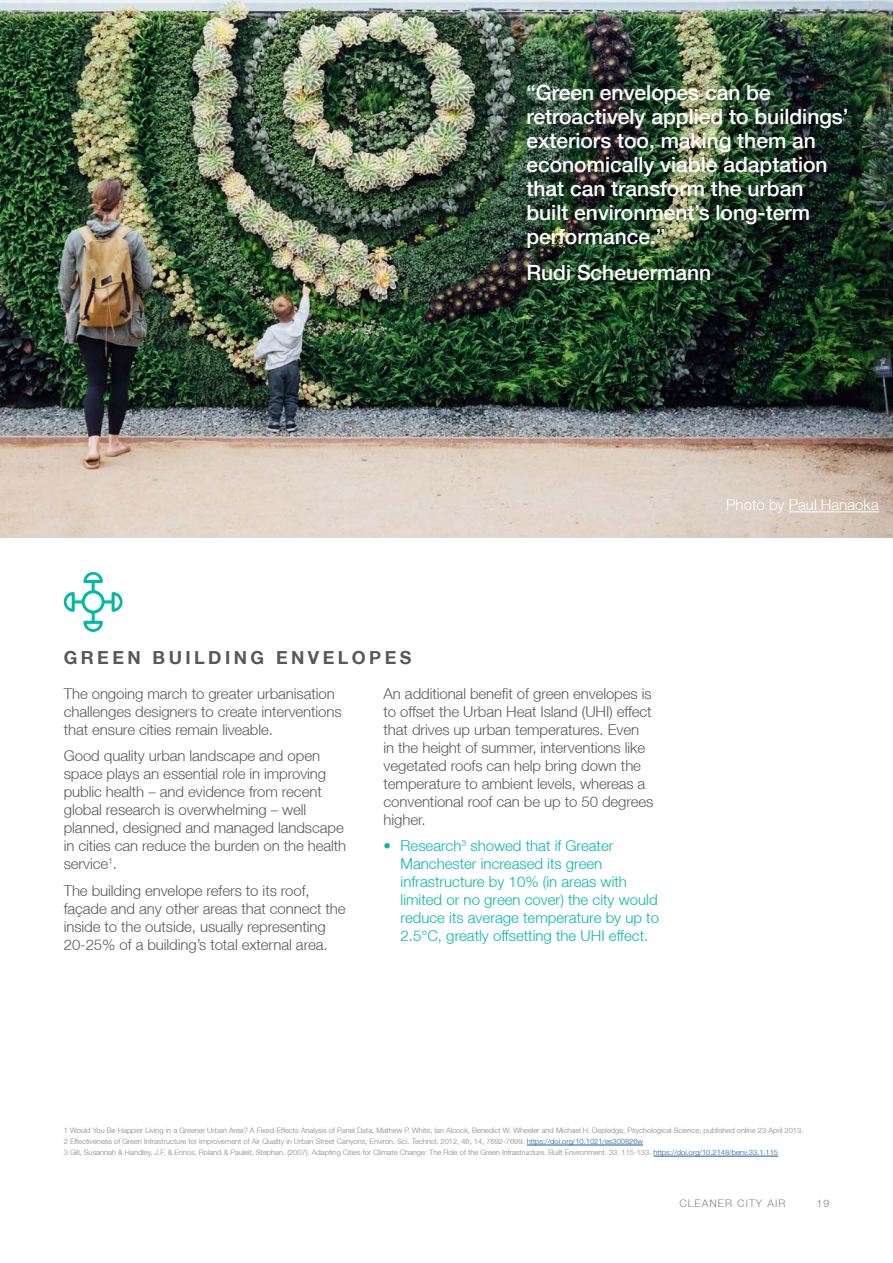
<style>
.page{position:relative;width:893px;height:1263px;background:#fff}
.page>*{position:absolute;margin:0;border:0;box-sizing:border-box;transform-origin:0 0}
.Main_copy{font:500 21px/24px "Helvetica Neue LT";color:#fff}
.Heading_1{font:700 18px "Helvetica Neue LT";letter-spacing:.19em;color:#57585a}
.Main_copy-2{font:300 15px/18px "Helvetica Neue LT";letter-spacing:-.005em;color:#57585a}
.t1{font:300 15px/18px "Helvetica Neue LT";color:#03b8a4}
.Caption_photo{font:300 15px "Helvetica Neue LT";color:#fff}
.t2{font:300 10.5px "Helvetica Neue LT";letter-spacing:.1em;color:#808285}
.t3{font:300 7.5px "Helvetica Neue LT";color:#808285}
.s1{color:#175d9e}
</style>
<div class="page">
<img style="left:0;top:0;width:893px;height:537px">
<hr style="left:789px;top:511px;width:90px;height:1px;background:#fff">
<hr style="left:527px;top:1145px;width:116px;height:1px;background:#175d9e">
<hr style="left:653px;top:1156px;width:125px;height:1px;background:#175d9e">
<svg style="left:63px;top:572px;width:60px;height:60px"></svg>
<p class="Main_copy" style="left:526px;top:80px;width:324px">“Green envelopes can be retroactively applied to buildings’ exteriors too, making them an economically viable adaptation that can transform the urban built environment’s long-term performance.”</p>
<p class="Main_copy" style="left:526px;top:261px;width:186px">Rudi Scheuermann</p>
<p class="Heading_1" style="left:64px;top:646px;width:349px">GREEN BUILDING ENVELOPES</p>
<p class="Main_copy-2" style="left:64px;top:684px;width:279px">The ongoing march to greater urbanisation challenges designers to create interventions that ensure cities remain liveable.</p>
<p class="Main_copy-2" style="left:64px;top:747px;width:284px">Good quality urban landscape and open space plays an essential role in improving public health – and evidence from recent global research is overwhelming – well planned, designed and managed landscape in cities can reduce the burden on the health service<sup>1</sup>.</p>
<p class="Main_copy-2" style="left:64px;top:881px;width:283px">The building envelope refers to its roof, façade and any other areas that connect the inside to the outside, usually representing 20-25% of a building’s total external area.</p>
<p class="Main_copy-2" style="left:384px;top:684px;width:271px">An additional benefit of green envelopes is to offset the Urban Heat Island (UHI) effect that drives up urban temperatures. Even in the height of summer, interventions like vegetated roofs can help bring down the temperature to ambient levels, whereas a conventional roof can be up to 50 degrees higher.</p>
<p class="t1" style="left:401px;top:837px;width:260px;text-indent:-17px">• Research<sup>3</sup> showed that if Greater Manchester increased its green infrastructure by 10% (in areas with limited or no green cover) the city would reduce its average temperature by up to 2.5°C, greatly offsetting the UHI effect.</p>
<p class="Caption_photo" style="left:726px;top:496px;width:154px">Photo by Paul Hanaoka</p>
<p class="t3" style="left:64px;top:1126px;width:741px">1 Would You Be Happier Living in a Greener Urban Area? A Fixed-Effects Analysis of Panel Data, Mathew P. White, Ian Alcock, Benedict W. Wheeler and Michael H. Depledge, Psychological Science, published online 23 April 2013.</p>
<p class="t3" style="left:64px;top:1137px;width:581px">2 Effectiveness of Green Infrastructure for Improvement of Air Quality in Urban Street Canyons, Environ. Sci. Technol. 2012, 46, 14, 7692-7699. <span class="s1">https://doi.org/10.1021/es300826w</span></p>
<p class="t3" style="left:64px;top:1148px;width:716px">3 Gill, Susannah &amp; Handley, J.F. &amp; Ennos, Roland &amp; Pauleit, Stephan. (2007). Adapting Cities for Climate Change: The Role of the Green Infrastructure. Built Environment. 33. 115-133. <span class="s1">https://doi.org/10.2148/benv.33.1.115</span></p>
<p class="t2" style="left:679px;top:1196px;width:108px">CLEANER CITY AIR</p>
<p class="t2" style="left:816px;top:1196px;width:14px">19</p>
</div>
